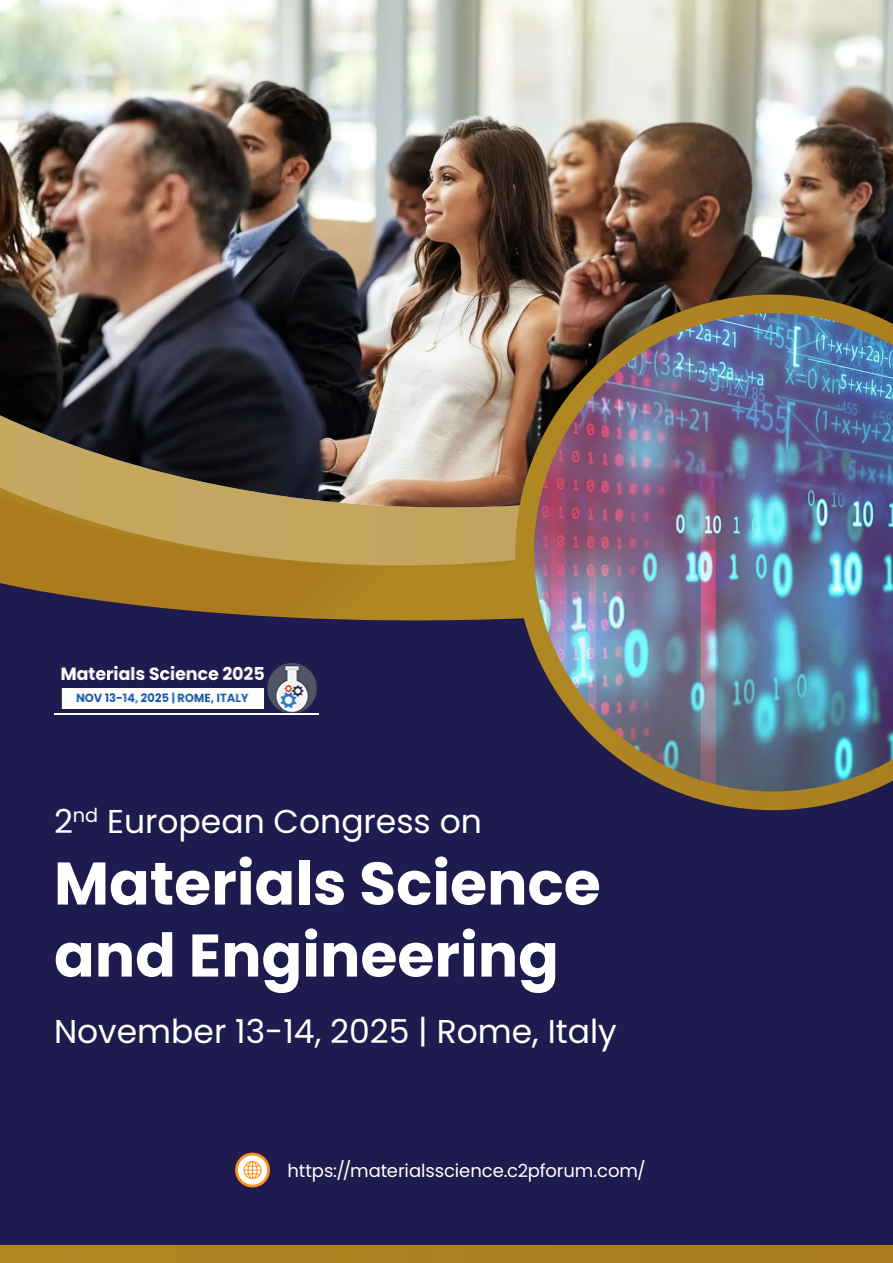
<style>
.page{position:relative;width:893px;height:1263px;background:#fff}
.page>*{position:absolute;margin:0;border:0;box-sizing:border-box;transform-origin:0 0}
.t1{font:700 60px/72px "Poppins";color:#fff}
.t2{font:33px "Poppins";color:#fff}
.t3{font:18px "Poppins";letter-spacing:-.005em;color:#fff}
</style>
<div class="page">
<div style="left:0;top:30px;width:893px;height:1233px;background:#1f1b4f"></div>
<svg style="left:0;top:574px;width:515px;height:47px;fill:#aa7c23"></svg>
<svg style="left:0;top:509px;width:515px;height:65px;background:#b99543"></svg>
<img style="left:0;top:0;width:893px;height:509px">
<img style="left:515px;top:295px;width:378px;height:515px">
<div style="left:0;top:1246px;width:893px;height:17px;background:#ac8220"></div>
<svg style="left:236px;top:1154px;width:33px;height:32px"></svg>
<div style="left:235px;top:1153px;width:35px;height:34px;border:3px solid #f79420;border-radius:50%"></div>
<svg style="left:244px;top:1161px;width:18px;height:18px"></svg>
<img style="left:54px;top:663px;width:264px;height:52px">
<p class="t2" style="left:54px;top:802px;width:429px">2<sup>nd</sup> European Congress on</p>
<p class="t1" style="left:54px;top:848px;width:548px">Materials Science and Engineering</p>
<p class="t2" style="left:54px;top:1012px;width:564px">November 13-14, 2025 | Rome, Italy</p>
<p class="t3" style="left:288px;top:1160px;width:360px">https://materialsscience.c2pforum.com/</p>
</div>
